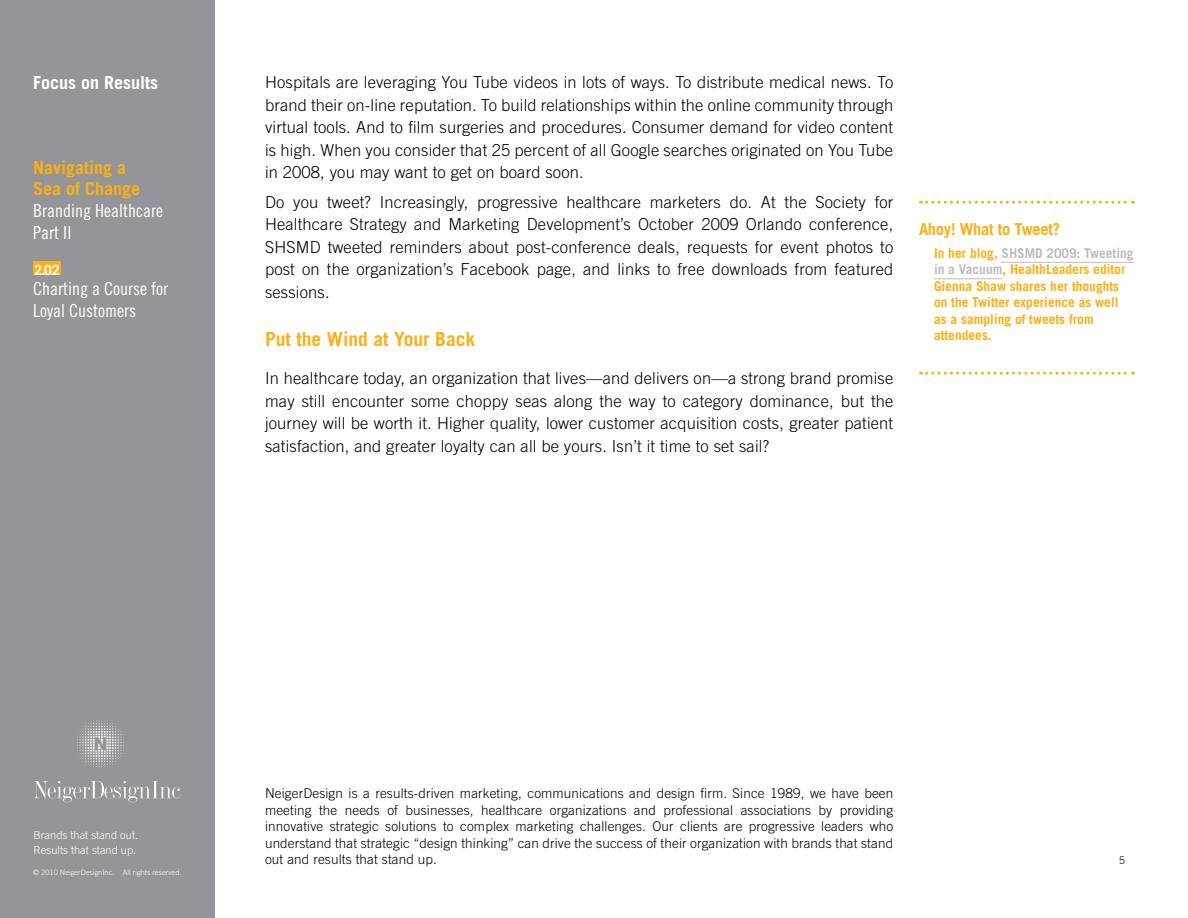
<style>
.page{position:relative;width:1188px;height:918px;background:#fff}
.page>*{position:absolute;margin:0;border:0;box-sizing:border-box;transform-origin:0 0}
.Subheads_Yellow{font:700 19.5px "Trade Gothic";color:#fcaf17}
.t1{font:18px/21.6px "Trade Gothic Cond Eighteen";color:#fff}
.t2{font:18px/21.6px "Trade Gothic LT Std Cn 18";color:#fff}
.t3{font:700 18px "Trade Gothic LT Std";color:#fff}
.Body-TradeGothic{font:300 16.5px/22.5px "Trade Gothic";letter-spacing:.01em;color:#000;text-align:justify}
.sidebar-color{font:700 16.5px "Trade Gothic";letter-spacing:-.015em;color:#fcaf17}
.t4{font:700 14.1px "Trade Gothic LT Std";color:#fff}
.Body-TradeGothic-2{font:300 13.5px/16.5px "Trade Gothic LT Std";letter-spacing:.01em;color:#000;text-align:justify}
.sidebar-color-2{font:700 13.5px/16.5px "Trade Gothic";color:#fcaf17}
.t5{font:300 11.1px/15px "Trade Gothic LT Std";color:#fff}
.t6{font:300 10.5px "Trade Gothic LT Std";color:#000}
.t7{font:300 7.5px "Trade Gothic LT Std";color:#fff}
.s1{font-family:"Trade Gothic";font-weight:700;color:#fcaf17}
.s2{color:#bcbdc0}
</style>
<div class="page">
<div style="left:0;top:0;width:215px;height:918px;background:#939598"></div>
<img style="left:77px;top:720px;width:47px;height:47px">
<svg style="left:34px;top:781px;width:146px;height:21px"></svg>
<svg style="left:921px;top:201px;width:213px;height:3px"></svg>
<hr style="left:1002px;top:262px;width:132px;height:1px;background:#bcbdc0">
<hr style="left:934px;top:278px;width:69px;height:1px;background:#bcbdc0">
<svg style="left:921px;top:372px;width:213px;height:3px"></svg>
<div style="left:33px;top:261px;width:28px;height:14px;background:#fcaf17"></div>
<p class="t3" style="left:33px;top:72px;width:126px">Focus on Results</p>
<p class="t1" style="left:33px;top:156px;width:131px"><span class="s1">Navigating a<br>Sea of Change<br></span>Branding Healthcare<br>Part II</p>
<p class="t4" style="left:35px;top:261px;width:27px">2.02</p>
<p class="t2" style="left:33px;top:278px;width:136px">Charting a Course for<br>Loyal Customers</p>
<p class="Body-TradeGothic" style="left:265px;top:71px;width:630px">Hospitals are leveraging You Tube videos in lots of ways. To distribute medical news. To brand their on-line reputation. To build relationships within the online community through virtual tools. And to film surgeries and procedures. Consumer demand for video content is high. When you consider that 25 percent of all Google searches originated on You Tube in 2008, you may want to get on board soon.</p>
<p class="Body-TradeGothic" style="left:265px;top:190px;width:630px">Do you tweet? Increasingly, progressive healthcare marketers do. At the Society for Healthcare Strategy and Marketing Development’s October 2009 Orlando conference, SHSMD tweeted reminders about post-conference deals, requests for event photos to post on the organization’s Facebook page, and links to free downloads from featured sessions.</p>
<p class="Subheads_Yellow" style="left:265px;top:328px;width:212px">Put the Wind at Your Back</p>
<p class="Body-TradeGothic" style="left:265px;top:367px;width:630px">In healthcare today, an organization that lives—and delivers on—a strong brand promise may still encounter some choppy seas along the way to category dominance, but the journey will be worth it. Higher quality, lower customer acquisition costs, greater patient satisfaction, and greater loyalty can all be yours. Isn’t it time to set sail?</p>
<p class="sidebar-color" style="left:919px;top:219px;width:143px">Ahoy! What to Tweet?</p>
<p class="sidebar-color-2" style="left:934px;top:245px;width:201px">In her blog, <span class="s2">SHSMD 2009: Tweeting in a Vacuum</span>, HealthLeaders editor<br>Gienna Shaw shares her thoughts on the Twitter experience as well as a sampling of tweets from attendees.</p>
<p class="t5" style="left:34px;top:827px;width:106px">Brands that stand out.<br>Results that stand up.</p>
<p class="t7" style="left:33px;top:867px;width:150px">© 2010 NeigerDesignInc. All rights reserved.</p>
<p class="Body-TradeGothic-2" style="left:265px;top:785px;width:630px">NeigerDesign is a results-driven marketing, communications and design firm. Since 1989, we have been meeting the needs of businesses, healthcare organizations and professional associations by providing innovative strategic solutions to complex marketing challenges. Our clients are progressive leaders who understand that strategic “design thinking” can drive the success of their organization with brands that stand out and results that stand up.</p>
<p class="t6" style="left:1119px;top:854px;width:7px">5</p>
</div>
